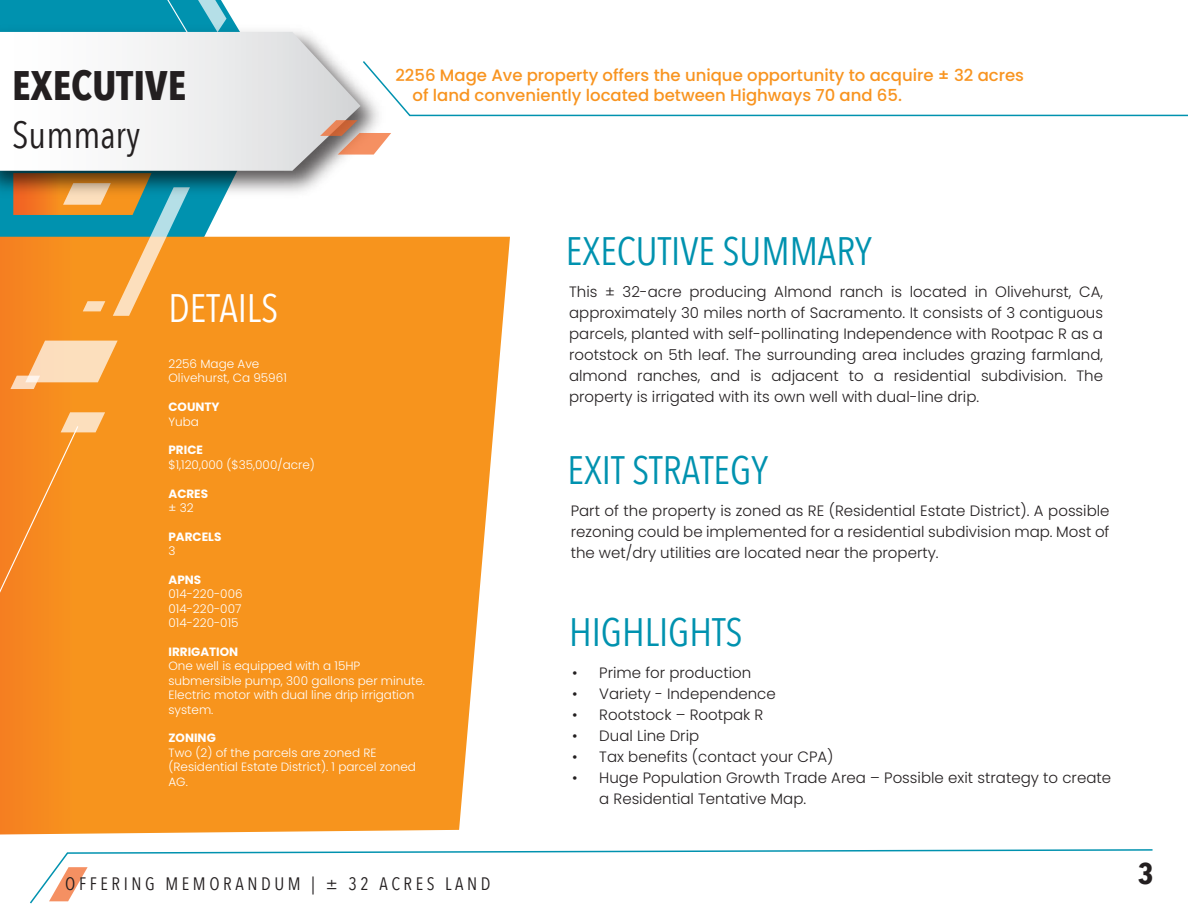
<style>
.page{position:relative;width:1188px;height:918px;background:#fff}
.page>*{position:absolute;margin:0;border:0;box-sizing:border-box;transform-origin:0 0}
.t1{font:700 41.25px "Avenir Next Condensed";color:#231f20}
.t2{font:39.6px "Avenir Next Condensed";color:#0092af}
.t3{font:39.6px "Avenir Next Condensed";color:#fff}
.t4{font:37.8px "Avenir Next Condensed";color:#231f20}
.t5{font:700 30px "Avenir Next Condensed";color:#231f20}
.t6{font:18px "Avenir Next Condensed";letter-spacing:.2em;color:#231f20}
.t7{font:500 16.5px/19.8px "Poppins";color:#f89420}
.t8{font:300 15px/21px "Poppins";color:#231f20;text-align:justify}
.t9{font:300 12px/14.4px "Poppins";color:#fff}
.t10{font:700 12px "Poppins";color:#fff}
</style>
<div class="page">
<svg style="left:0;top:0;width:276px;height:237px"></svg>
<svg style="left:0;top:237px;width:510px;height:598px;background:#f7992b"></svg>
<svg style="left:13px;top:204px;width:177px;height:112px;background:#c4984c"></svg>
<svg style="left:10px;top:341px;width:108px;height:48px;background:#f9bf82"></svg>
<svg style="left:95px;top:0;width:132px;height:20px;background:#1c9eb7"></svg>
<svg style="left:0;top:412px;width:105px;height:188px;background:#f68f26"></svg>
<img style="left:0;top:20px;width:379px;height:184px">
<svg style="left:361px;top:59px;width:827px;height:58px"></svg>
<svg style="left:30px;top:849px;width:1123px;height:55px"></svg>
<svg style="left:49px;top:867px;width:39px;height:34px"></svg>
<svg style="left:0;top:32px;width:361px;height:139px"></svg>
<svg style="left:320px;top:120px;width:71px;height:35px"></svg>
<h1 class="t1" style="left:12px;top:60px;width:175px">EXECUTIVE</h1>
<h3 class="t4" style="left:12px;top:102px;width:130px">Summary</h3>
<p class="t7" style="left:413px;top:65px;width:613px;text-indent:-17px">2256 Mage Ave property offers the unique opportunity to acquire ± 32 acres of land conveniently located between Highways 70 and 65.</p>
<h2 class="t3" style="left:169px;top:274px;width:111px">DETAILS</h2>
<p class="t9" style="left:169px;top:357px;width:120px">2256 Mage Ave<br>Olivehurst, Ca 95961</p>
<p class="t10" style="left:169px;top:400px;width:53px">COUNTY</p>
<p class="t9" style="left:169px;top:414px;width:32px">Yuba</p>
<p class="t10" style="left:169px;top:443px;width:36px">PRICE</p>
<p class="t9" style="left:169px;top:457px;width:148px">$1,120,000 ($35,000/acre)</p>
<p class="t10" style="left:169px;top:486px;width:41px">ACRES</p>
<p class="t9" style="left:169px;top:501px;width:27px">± 32</p>
<p class="t10" style="left:169px;top:530px;width:54px">PARCELS</p>
<p class="t9" style="left:169px;top:544px;width:9px">3</p>
<p class="t10" style="left:169px;top:573px;width:34px">APNS</p>
<p class="t9" style="left:169px;top:587px;width:76px;text-align:justify">014-220-006<br>014-220-007<br>014-220-015</p>
<p class="t10" style="left:169px;top:645px;width:71px">IRRIGATION</p>
<p class="t9" style="left:169px;top:659px;width:258px">One well is equipped with a 15HP submersible pump, 300 gallons per minute.<br>Electric motor with dual line drip irrigation system.</p>
<p class="t10" style="left:169px;top:731px;width:49px">ZONING</p>
<p class="t9" style="left:169px;top:745px;width:249px">Two (2) of the parcels are zoned RE (Residential Estate District). 1 parcel zoned<br>AG.</p>
<p class="t6" style="left:65px;top:868px;width:427px">OFFERING MEMORANDUM | ± 32 ACRES LAND</p>
<h2 class="t2" style="left:566px;top:218px;width:308px">EXECUTIVE SUMMARY</h2>
<p class="t8" style="left:569px;top:281px;width:536px">This ± 32-acre producing Almond ranch is located in Olivehurst, CA, approximately 30 miles north of Sacramento. It consists of 3 contiguous parcels, planted with self-pollinating Independence with Rootpac R as a rootstock on 5th leaf. The surrounding area includes grazing farmland, almond ranches, and is adjacent to a residential subdivision. The property is irrigated with its own well with dual-line drip.</p>
<h2 class="t2" style="left:567px;top:437px;width:202px">EXIT STRATEGY</h2>
<p class="t8" style="left:571px;top:500px;width:540px">Part of the property is zoned as RE (Residential Estate District). A possible rezoning could be implemented for a residential subdivision map. Most of the wet/dry utilities are located near the property.</p>
<h2 class="t2" style="left:569px;top:599px;width:175px">HIGHLIGHTS</h2>
<p class="t8" style="left:572px;top:662px;width:181px">• Prime for production</p>
<p class="t8" style="left:572px;top:683px;width:205px">• Variety - Independence</p>
<p class="t8" style="left:572px;top:704px;width:193px">• Rootstock – Rootpak R</p>
<p class="t8" style="left:572px;top:725px;width:129px">• Dual Line Drip</p>
<p class="t8" style="left:572px;top:746px;width:263px">• Tax benefits (contact your CPA)</p>
<p class="t8" style="left:599px;top:767px;width:513px;text-indent:-27px">• Huge Population Growth Trade Area – Possible exit strategy to create a Residential Tentative Map.</p>
<h3 class="t5" style="left:1138px;top:855px;width:17px">3</h3>
</div>
